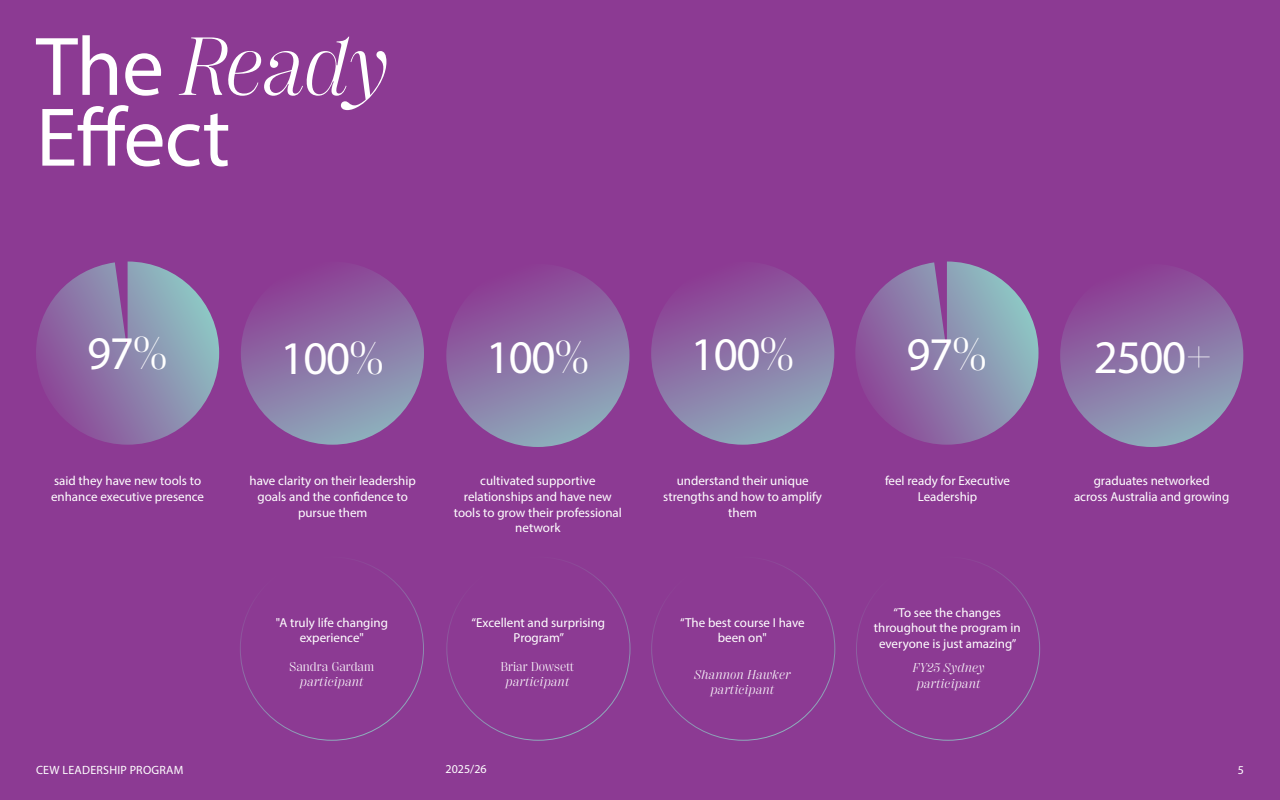
<style>
.page{position:relative;width:1280px;height:800px;background:#8c3a93}
.page>*{position:absolute;margin:0;border:0;box-sizing:border-box;transform-origin:0 0}
.t1{font:italic 300 84px "PP Right Didone";letter-spacing:-.03em;color:#fff}
.t2{font:84px "Myriad Pro";color:#fff}
.t3{font:47px "Myriad Pro";letter-spacing:-.03em;color:#fff}
.t4{font:13px/15.6px "Myriad Pro";color:#fff;text-align:center}
.t5{font:italic 300 13px/15.6px "PP Right Didone";color:#fff;text-align:center}
.t6{font:300 13px "PP Right Didone";color:#fff}
.t7{font:12px "Myriad Pro";letter-spacing:.02em;color:#fff}
.s1{font-family:"Myriad Pro";font-weight:400;font-style:normal}
.s2{font-family:"PP Right Didone";font-weight:300}
</style>
<div class="page">
<svg style="left:241px;top:262px;width:183px;height:183px;background:#8c73a6"></svg>
<svg style="left:651px;top:262px;width:183px;height:183px;background:#8c73a6"></svg>
<svg style="left:855px;top:262px;width:184px;height:183px"></svg>
<svg style="left:36px;top:262px;width:183px;height:183px"></svg>
<svg style="left:446px;top:264px;width:183px;height:183px;background:#8c73a6"></svg>
<svg style="left:1060px;top:264px;width:183px;height:183px;background:#8c73a6"></svg>
<h1 class="t1" style="left:36px;top:21px;width:355px"><span class="s1">The</span> Ready</h1>
<h1 class="t2" style="left:36px;top:86px;width:196px">Effect</h1>
<h2 class="t3" style="left:87px;top:324px;width:82px">97<span class="s2">%</span></h2>
<h2 class="t3" style="left:281px;top:329px;width:105px">100<span class="s2">%</span></h2>
<h2 class="t3" style="left:691px;top:326px;width:105px">100<span class="s2">%</span></h2>
<h2 class="t3" style="left:907px;top:326px;width:82px">97<span class="s2">%</span></h2>
<h2 class="t3" style="left:486px;top:328px;width:105px">100<span class="s2">%</span></h2>
<h2 class="t3" style="left:1094px;top:328px;width:121px">2500<span class="s2">+</span></h2>
<p class="t4" style="left:51px;top:473px;width:155px;text-align:left">said they have new tools to enhance executive presence</p>
<p class="t4" style="left:249px;top:473px;width:168px">have clarity on their leadership goals and the confidence to pursue them</p>
<p class="t4" style="left:454px;top:473px;width:170px">cultivated supportive relationships and have new tools to grow their professional network</p>
<p class="t4" style="left:663px;top:473px;width:160px">understand their unique strengths and how to amplify them</p>
<p class="t4" style="left:885px;top:473px;width:127px">feel ready for Executive<br>Leadership</p>
<p class="t4" style="left:1074px;top:473px;width:157px">graduates networked<br>across Australia and growing</p>
<p class="t4" style="left:276px;top:614px;width:114px">"A truly life changing experience"</p>
<p class="t6" style="left:290px;top:659px;width:86px">Sandra Gardam</p>
<p class="t5" style="left:300px;top:674px;width:65px">participant</p>
<p class="t4" style="left:472px;top:614px;width:135px">“Excellent and surprising<br>Program”</p>
<p class="t6" style="left:501px;top:659px;width:75px">Briar Dowsett</p>
<p class="t5" style="left:506px;top:674px;width:65px">participant</p>
<p class="t4" style="left:680px;top:614px;width:126px">“The best course I have been on"</p>
<p class="t4" style="left:874px;top:605px;width:148px">“To see the changes throughout the program in everyone is just amazing”</p>
<p class="t5" style="left:694px;top:666px;width:98px">Shannon Hawker participant</p>
<p class="t5" style="left:913px;top:660px;width:74px">FY25 Sydney participant</p>
<p class="t7" style="left:36px;top:762px;width:149px">CEW LEADERSHIP PROGRAM</p>
<p class="t7" style="left:446px;top:762px;width:43px">2025/26</p>
<p class="t7" style="left:1238px;top:762px;width:8px">5</p>
</div>
